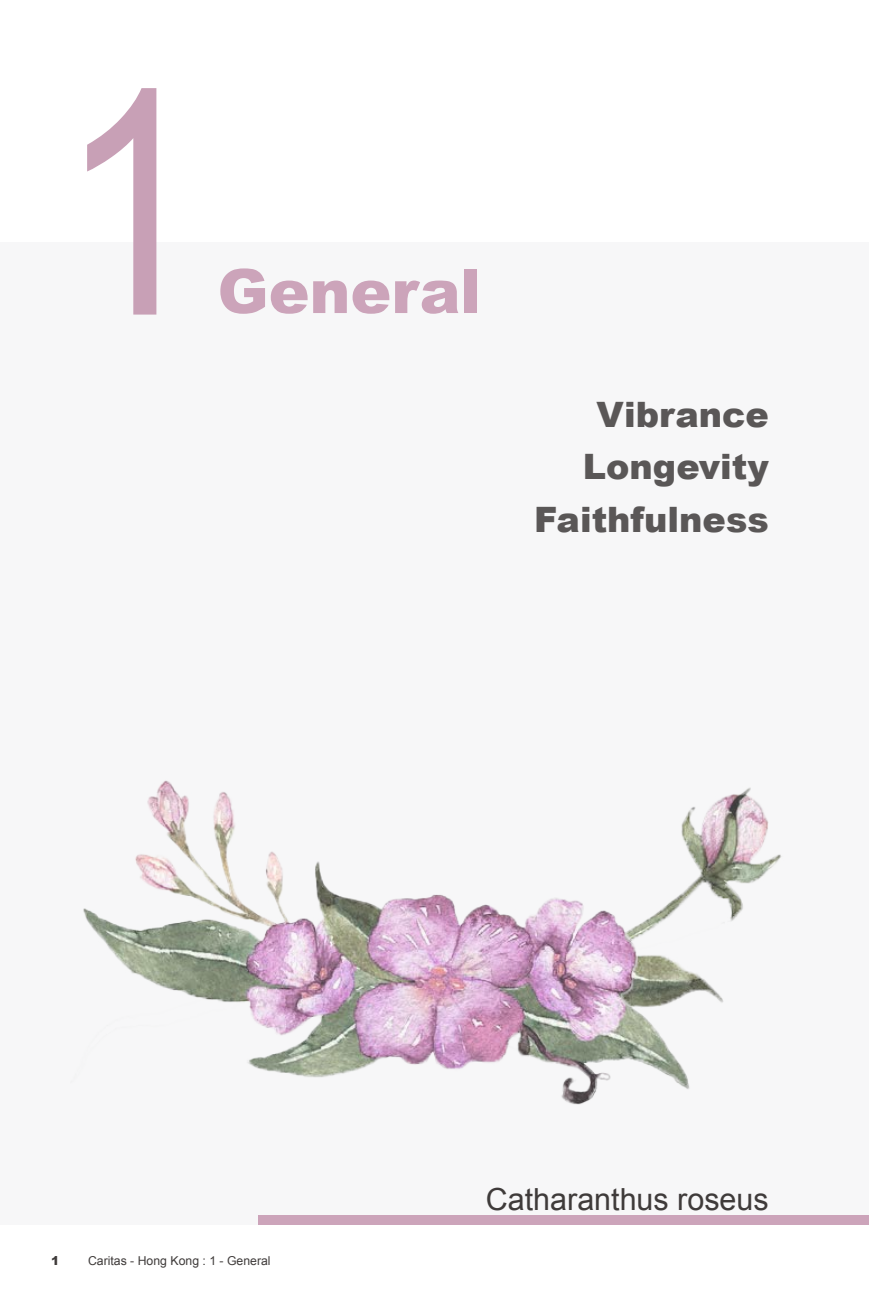
<style>
.page{position:relative;width:869px;height:1290px;background:#fff}
.page>*{position:absolute;margin:0;border:0;box-sizing:border-box;transform-origin:0 0}
.t1{font:315px "Arial";color:#c8a0b6;scale:.83 1}
.t2{font:900 61.25px "Arial";color:#cca4ba}
.t3{font:900 35px/52.5px "Arial";color:#5a5757;text-align:right}
.t4{font:30.45px "Arial";color:#3f3b3a}
.t5{font:12.25px "Arial";color:#3f3b3a}
.t6{font:900 12.25px "Arial";color:#3f3b3a}
</style>
<div class="page">
<div style="left:0;top:242px;width:868px;height:983px;background:#f7f7f8"></div>
<img style="left:83px;top:780px;width:698px;height:325px">
<div style="left:259px;top:1215px;width:609px;height:10px;background:#cca4ba"></div>
<h1 class="t1" style="left:58px;top:-2px;width:177px">1</h1>
<h2 class="t2" style="left:217px;top:247px;width:265px">General</h2>
<p class="t3" style="left:534px;top:387px;width:236px">Vibrance<br>Longevity<br>Faithfulness</p>
<p class="t6" style="left:51px;top:1251px;width:10px">1</p>
<p class="t5" style="left:88px;top:1252px;width:184px">Caritas - Hong Kong : 1 - General</p>
<p class="t4" style="left:485px;top:1179px;width:284px">Catharanthus roseus</p>
</div>
